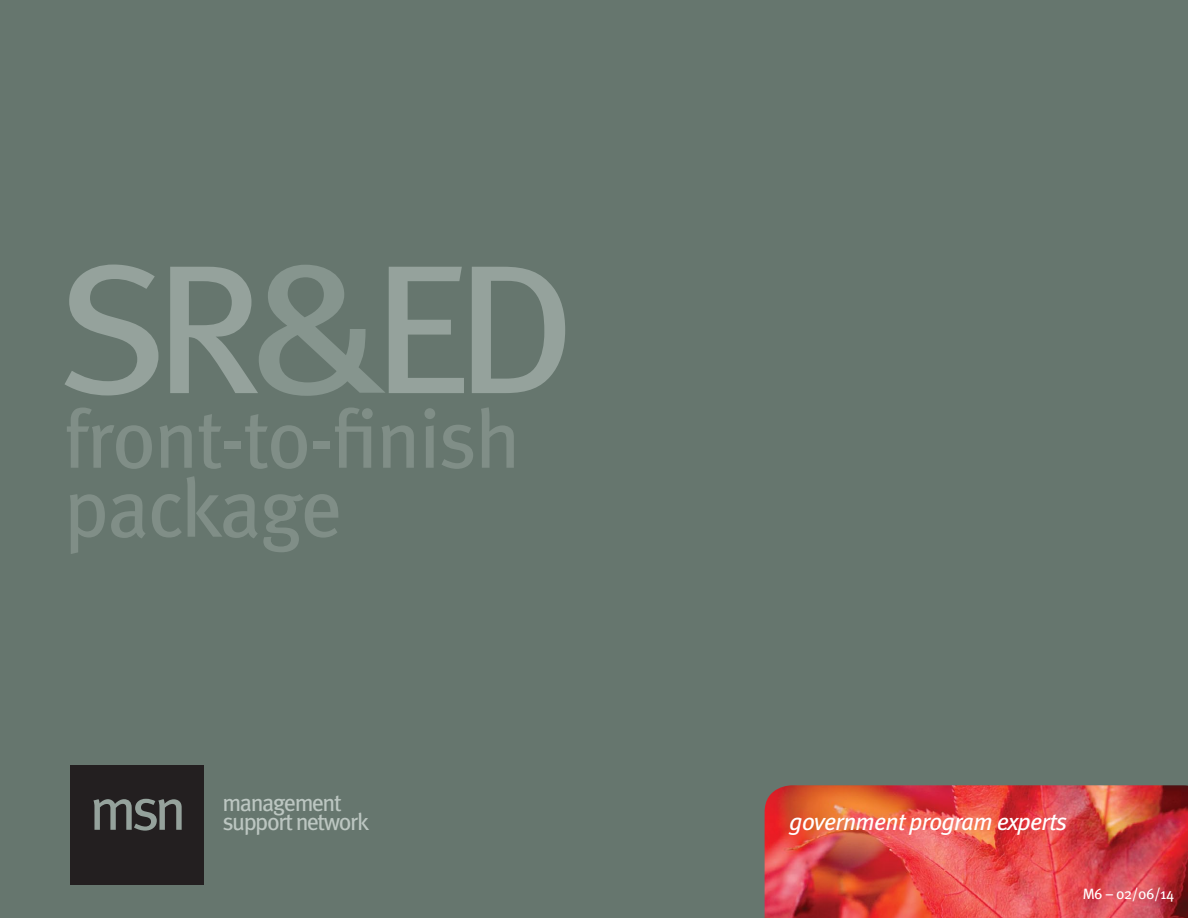
<style>
.page{position:relative;width:1188px;height:918px;background:#66766e}
.page>*{position:absolute;margin:0;border:0;box-sizing:border-box;transform-origin:0 0}
.t1{font:183.45px "Meta";color:#95a29c;scale:1.06 1}
.t2{font:82.5px/69px "Meta";letter-spacing:-.03em;color:#808e87}
.t3{font:59.4px "Meta";color:#95a29c}
.t4{font:italic 24px "Meta";letter-spacing:-.025em;color:#fff}
.t5{font:23.85px/18.5px "Meta";letter-spacing:-.055em;color:#bcc6c1}
.t6{font:15px "Meta";letter-spacing:-.03em;color:#fff}
.s1{font-size:194.25px;color:#86958e}
</style>
<div class="page">
<img style="left:765px;top:785px;width:423px;height:133px">
<div style="left:70px;top:765px;width:134px;height:120px;background:#231f20"></div>
<h1 class="t1" style="left:55px;top:222px;width:493px">SR<span class="s1">&amp;</span>ED</h1>
<h2 class="t2" style="left:64px;top:404px;width:459px">front-to-finish package</h2>
<h3 class="t3" style="left:89px;top:774px;width:99px">msn</h3>
<p class="t5" style="left:222px;top:794px;width:148px">management support network</p>
<p class="t4" style="left:789px;top:808px;width:280px">government program experts</p>
<p class="t6" style="left:1083px;top:885px;width:93px">M6 – 02/06/14</p>
</div>
